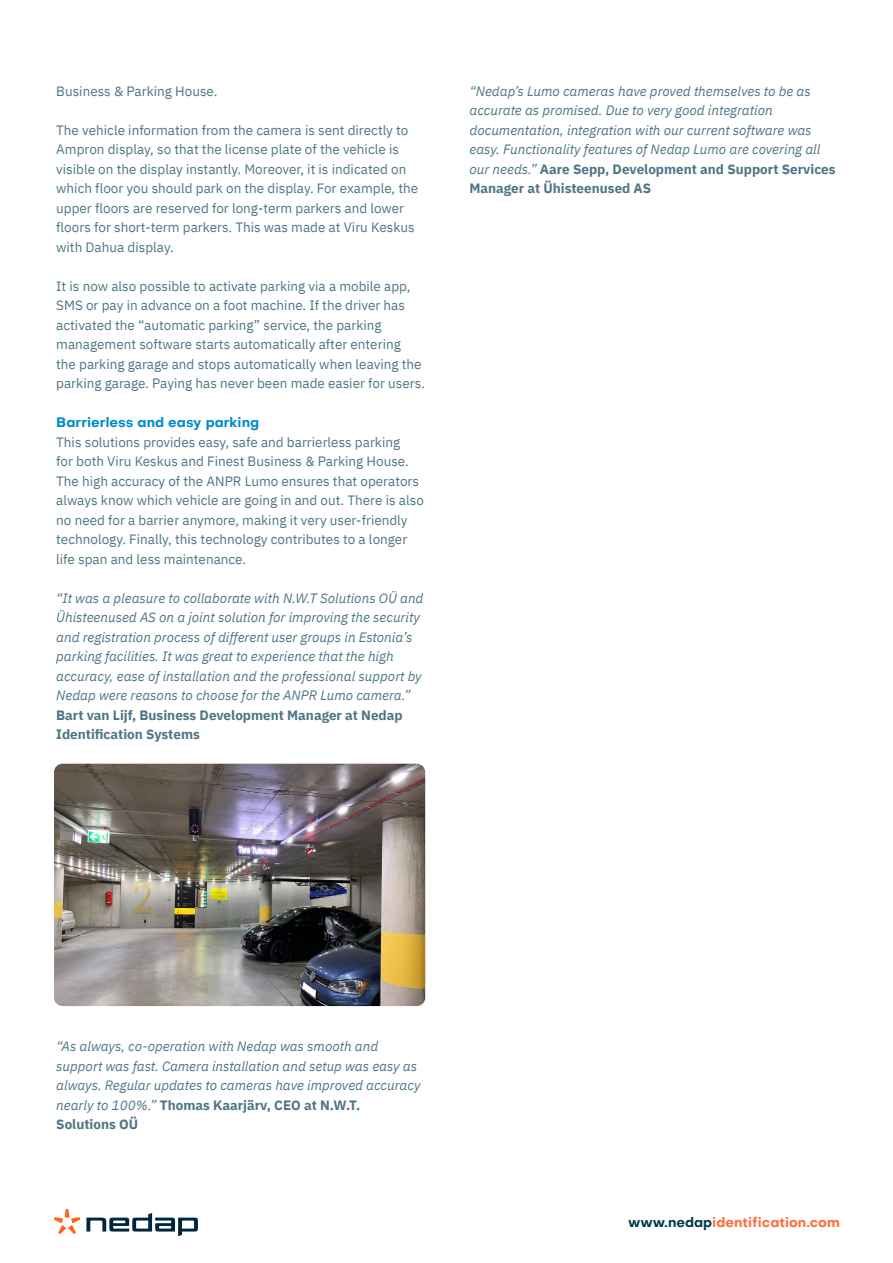
<style>
.page{position:relative;width:893px;height:1263px;background:#fff}
.page>*{position:absolute;margin:0;border:0;box-sizing:border-box;transform-origin:0 0}
.t1{font:13.5px/19.5px "IBM Plex Sans";color:#4e7584}
.t2{font:italic 13.5px/19.5px "IBM Plex Sans";color:#4e7584}
.t3{font:700 13.5px "Objectivity";color:#ff6c37}
.s1{font-family:"Objectivity";font-weight:700;color:#008acc}
.s2{font-weight:700;font-style:normal}
.s3{color:#023a4f}
</style>
<div class="page">
<svg style="left:86px;top:1213px;width:112px;height:22px"></svg>
<svg style="left:54px;top:1209px;width:26px;height:25px"></svg>
<img style="left:54px;top:764px;width:371px;height:242px">
<p class="t1" style="left:56px;top:80px;width:163px">Business &amp; Parking House.</p>
<p class="t1" style="left:56px;top:119px;width:363px">The vehicle information from the camera is sent directly to Ampron display, so that the license plate of the vehicle is visible on the display instantly. Moreover, it is indicated on which floor you should park on the display. For example, the upper floors are reserved for long-term parkers and lower floors for short-term parkers. This was made at Viru Keskus with Dahua display.</p>
<p class="t1" style="left:56px;top:275px;width:370px">It is now also possible to activate parking via a mobile app, SMS or pay in advance on a foot machine. If the driver has activated the “automatic parking” service, the parking management software starts automatically after entering<br>the parking garage and stops automatically when leaving the parking garage. Paying has never been made easier for users.</p>
<p class="t1" style="left:56px;top:411px;width:369px"><span class="s1">Barrierless and easy parking<br></span>This solutions provides easy, safe and barrierless parking<br>for both Viru Keskus and Finest Business &amp; Parking House.<br>The high accuracy of the ANPR Lumo ensures that operators always know which vehicle are going in and out. There is also no need for a barrier anymore, making it very user-friendly technology. Finally, this technology contributes to a longer life span and less maintenance.</p>
<p class="t2" style="left:56px;top:587px;width:369px">“It was a pleasure to collaborate with N.W.T Solutions OÜ and Ühisteenused AS on a joint solution for improving the security and registration process of different user groups in Estonia’s parking facilities. It was great to experience that the high accuracy, ease of installation and the professional support by Nedap were reasons to choose for the ANPR Lumo camera.” <span class="s2">Bart van Lijf, Business Development Manager at Nedap Identification Systems</span></p>
<p class="t2" style="left:469px;top:80px;width:343px">“Nedap’s Lumo cameras have proved themselves to be as accurate as promised. Due to very good integration</p>
<p class="t2" style="left:469px;top:119px;width:368px">documentation, integration with our current software was easy. Functionality features of Nedap Lumo are covering all our needs.” <span class="s2">Aare Sepp, Development and Support Services Manager at Ühisteenused AS</span></p>
<p class="t2" style="left:56px;top:1035px;width:366px">“As always, co-operation with Nedap was smooth and support was fast. Camera installation and setup was easy as always. Regular updates to cameras have improved accuracy nearly to 100%.” <span class="s2">Thomas Kaarjärv, CEO at N.W.T.<br>Solutions OÜ</span></p>
<p class="t3" style="left:628px;top:1212px;width:213px"><span class="s3">www.nedap</span>identification.com</p>
</div>
